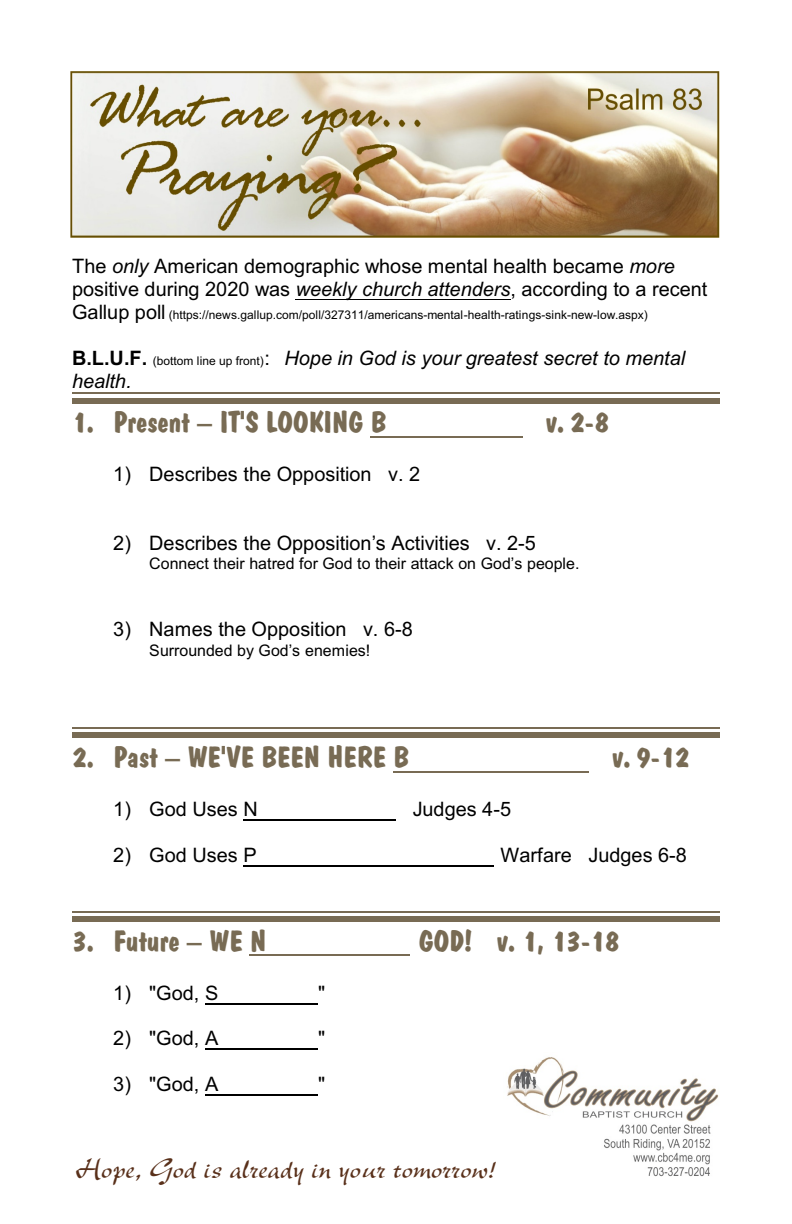
<style>
.page{position:relative;width:792px;height:1224px;background:#fff}
.page>*{position:absolute;margin:0;border:0;box-sizing:border-box;transform-origin:0 0}
.t1{font:30px "Dom Bold BT";color:#786b54}
.t2{font:30px "New Berolina";color:#59301a}
.t3{font:20px/23px "Arial";color:#000}
.t4{font:italic 20px/23px "Arial";color:#000}
.t5{font:16px "Arial";color:#000}
.t6{font:12px "Arial";color:#000}
.s1{font-style:italic}
.s2{font-size:20px}
.s3{font-weight:700;font-style:normal}
.s4{font-style:normal;font-size:12px}
.s5{font-style:normal}
</style>
<div class="page">
<img style="left:70px;top:72px;width:649px;height:166px">
<img style="left:507px;top:1057px;width:212px;height:120px">
<hr style="left:296px;top:299px;width:215px;height:1px;background:#000">
<hr style="left:370px;top:436px;width:153px;height:2px;background:#786b54">
<hr style="left:393px;top:771px;width:196px;height:2px;background:#786b54">
<hr style="left:244px;top:819px;width:152px;height:2px;background:#000">
<hr style="left:244px;top:865px;width:250px;height:1px;background:#000">
<hr style="left:250px;top:955px;width:160px;height:1px;background:#786b54">
<hr style="left:205px;top:1003px;width:113px;height:1px;background:#000">
<hr style="left:205px;top:1049px;width:113px;height:1px;background:#000">
<hr style="left:205px;top:1094px;width:113px;height:2px;background:#000">
<hr style="left:72px;top:393px;width:648px;height:1px;background:#786b54">
<div style="left:72px;top:398px;width:648px;height:5px;background:#786b54"></div>
<hr style="left:72px;top:727px;width:648px;height:2px;background:#786b54">
<div style="left:72px;top:733px;width:648px;height:5px;background:#786b54"></div>
<hr style="left:72px;top:911px;width:648px;height:2px;background:#786b54">
<div style="left:72px;top:917px;width:648px;height:5px;background:#786b54"></div>
<p class="t3" style="left:72px;top:256px;width:637px">The <span class="s1">only</span> American demographic whose mental health became <span class="s1">more </span>positive during 2020 was <span class="s1">weekly church attenders</span>, according to a recent</p>
<p class="t6" style="left:72px;top:310px;width:577px"><span class="s2">Gallup poll</span> (https://news.gallup.com/poll/327311/americans-mental-health-ratings-sink-new-low.aspx)</p>
<p class="t4" style="left:72px;top:349px;width:615px"><span class="s3">B.L.U.F.</span> <span class="s4">(bottom line up front)</span><span class="s5">:</span> Hope in God is your greatest secret to mental health.</p>
<h1 class="t1" style="left:72px;top:409px;width:316px">1. Present – IT'S LOOKING B</h1>
<h1 class="t1" style="left:546px;top:409px;width:64px">v. 2-8</h1>
<p class="t3" style="left:113px;top:465px;width:308px">1) Describes the Opposition v. 2</p>
<p class="t3" style="left:113px;top:533px;width:424px">2) Describes the Opposition’s Activities v. 2-5</p>
<p class="t5" style="left:149px;top:557px;width:432px">Connect their hatred for God to their attack on God’s people.</p>
<p class="t3" style="left:113px;top:620px;width:301px">3) Names the Opposition v. 6-8</p>
<p class="t5" style="left:149px;top:644px;width:223px">Surrounded by God’s enemies!</p>
<h1 class="t1" style="left:72px;top:744px;width:338px">2. Past – WE'VE BEEN HERE B</h1>
<h1 class="t1" style="left:612px;top:744px;width:79px">v. 9-12</h1>
<p class="t3" style="left:113px;top:799px;width:146px">1) God Uses N</p>
<p class="t3" style="left:413px;top:799px;width:100px">Judges 4-5</p>
<p class="t3" style="left:113px;top:845px;width:145px">2) God Uses P</p>
<p class="t3" style="left:500px;top:845px;width:188px">Warfare Judges 6-8</p>
<h1 class="t1" style="left:72px;top:928px;width:196px">3. Future – WE N</h1>
<h1 class="t1" style="left:419px;top:928px;width:202px">GOD! v. 1, 13-18</h1>
<p class="t3" style="left:113px;top:983px;width:107px">1) "God, S</p>
<p class="t3" style="left:318px;top:983px;width:9px">"</p>
<p class="t3" style="left:113px;top:1029px;width:107px">2) "God, A</p>
<p class="t3" style="left:318px;top:1029px;width:9px">"</p>
<p class="t3" style="left:113px;top:1074px;width:107px">3) "God, A</p>
<p class="t3" style="left:318px;top:1074px;width:9px">"</p>
<h1 class="t2" style="left:76px;top:1160px;width:423px">Hope, God is already in your tomorrow!</h1>
</div>
